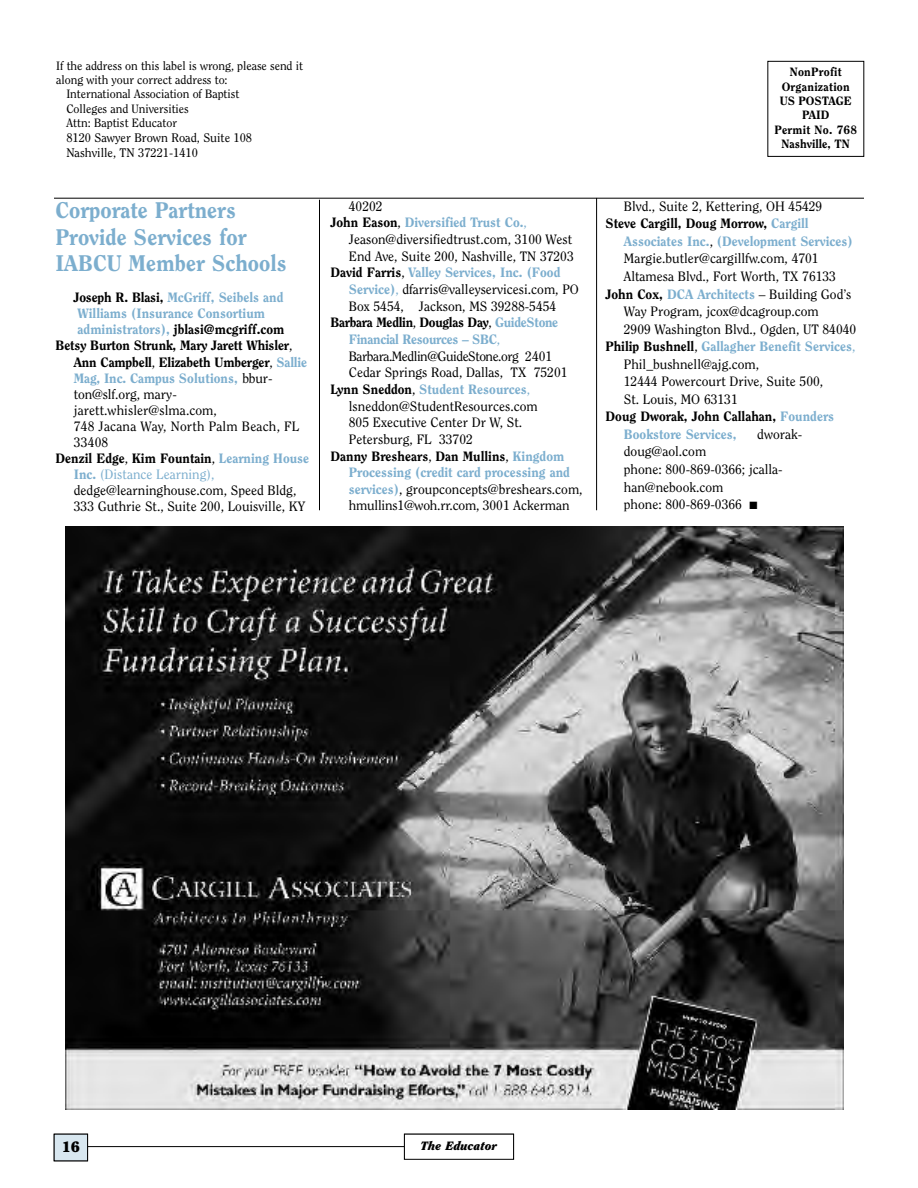
<style>
.page{position:relative;width:918px;height:1188px;background:#fff}
.page>*{position:absolute;margin:0;border:0;box-sizing:border-box;transform-origin:0 0}
.t1{font:800 22.5px/26.8px "Clearface";color:#7caece}
.t2{font:900 15px "Clearface";color:#000}
.t3{font:13.5px/17.5px "Clearface";color:#000}
.t4{font:800 13.5px "Clearface";color:#7caece}
.t5{font:800 13.5px "Clearface";color:#000}
.t6{font:800 13.5px "Clearface";letter-spacing:-.02em;color:#000}
.t7{font:13.5px "Clearface";letter-spacing:-.035em;color:#000}
.t8{font:13.5px "Clearface";color:#7caece}
.t9{font:800 13.5px "Clearface";letter-spacing:-.02em;color:#7caece}
.t10{font:12.3px/14.9px "Clearface";color:#000}
.t11{font:12px "Clearface";letter-spacing:-.005em;color:#000}
.t12{font:800 12px/14.4px "Clearface";letter-spacing:.02em;color:#000;text-align:center}
.t13{font:italic 900 12px "Clearface";color:#000}
.s1{color:#000}
.s2{color:#7caece}
.s3{font-weight:400}
.s4{font-weight:400;color:#000}
.s5{font-weight:800}
.s6{font-weight:800;color:#7caece}
</style>
<div class="page">
<hr style="left:88px;top:1146px;width:318px;height:1px;background:#000">
<div style="left:54px;top:1134px;width:34px;height:27px;background:#d8e7f0"></div>
<div style="left:404px;top:1134px;width:110px;height:26px;border:1px solid #000"></div>
<div style="left:768px;top:61px;width:96px;height:96px;border:1px solid #000"></div>
<hr style="left:54px;top:198px;width:810px;height:1px;background:#000">
<hr style="left:319px;top:200px;width:1px;height:310px;background:#000">
<hr style="left:596px;top:198px;width:1px;height:312px;background:#000">
<img style="left:66px;top:526px;width:777px;height:583px">
<p class="t11" style="left:56px;top:61px;width:248px">If the address on this label is wrong, please send it</p>
<p class="t11" style="left:56px;top:75px;width:173px">along with your correct address to:</p>
<p class="t11" style="left:66px;top:89px;width:175px">International Association of Baptist</p>
<p class="t11" style="left:66px;top:104px;width:124px">Colleges and Universities</p>
<p class="t11" style="left:66px;top:118px;width:112px">Attn: Baptist Educator</p>
<p class="t10" style="left:66px;top:131px;width:187px">8120 Sawyer Brown Road, Suite 108<br>Nashville, TN 37221-1410</p>
<h1 class="t1" style="left:56px;top:198px;width:233px">Corporate Partners<br>Provide Services for<br>IABCU Member Schools</h1>
<p class="t4" style="left:74px;top:292px;width:212px"><span class="s1">Joseph R. Blasi,</span> McGriff, Seibels and</p>
<p class="t4" style="left:78px;top:308px;width:189px">Williams (Insurance Consortium</p>
<p class="t5" style="left:78px;top:324px;width:208px"><span class="s2">administrators),</span> jblasi@mcgriff.com</p>
<p class="t5" style="left:55px;top:340px;width:238px">Betsy Burton Strunk, Mary Jarett Whisler<span class="s3">,</span></p>
<p class="t5" style="left:74px;top:356px;width:235px">Ann Campbell<span class="s3">,</span> Elizabeth Umberger<span class="s3">,</span> <span class="s2">Sallie</span></p>
<p class="t4" style="left:74px;top:372px;width:200px">Mag, Inc. Campus Solutions, <span class="s4">bbur-</span></p>
<p class="t3" style="left:74px;top:386px;width:104px">ton@slf.org, mary-</p>
<p class="t3" style="left:74px;top:402px;width:145px">jarett.whisler@slma.com,</p>
<p class="t3" style="left:74px;top:418px;width:227px">748 Jacana Way, North Palm Beach, FL</p>
<p class="t3" style="left:74px;top:434px;width:36px">33408</p>
<p class="t5" style="left:55px;top:453px;width:255px">Denzil Edge<span class="s3">,</span> Kim Fountain<span class="s3">,</span> <span class="s2">Learning House</span></p>
<p class="t8" style="left:74px;top:469px;width:142px"><span class="s5">Inc.</span> (Distance Learning),</p>
<p class="t3" style="left:74px;top:482px;width:224px">dedge@learninghouse.com, Speed Bldg,</p>
<p class="t3" style="left:74px;top:498px;width:233px">333 Guthrie St., Suite 200, Louisville, KY</p>
<p class="t3" style="left:349px;top:198px;width:35px">40202</p>
<p class="t4" style="left:330px;top:217px;width:198px"><span class="s1">John Eason</span><span class="s4">,</span> Diversified Trust Co.<span class="s3">,</span></p>
<p class="t3" style="left:349px;top:231px;width:225px">Jeason@diversifiedtrust.com, 3100 West</p>
<p class="t3" style="left:349px;top:248px;width:226px">End Ave, Suite 200, Nashville, TN 37203</p>
<p class="t4" style="left:330px;top:267px;width:231px"><span class="s1">David Farris</span><span class="s4">,</span> Valley Services, Inc. (Food</p>
<p class="t3" style="left:349px;top:281px;width:232px"><span class="s6">Service)</span><span class="s2">,</span> dfarris@valleyservicesi.com, PO</p>
<p class="t3" style="left:349px;top:298px;width:209px">Box 5454, Jackson, MS 39288-5454</p>
<p class="t6" style="left:330px;top:317px;width:229px">Barbara Medlin<span class="s3">,</span> Douglas Day<span class="s3">,</span> <span class="s2">GuideStone</span></p>
<p class="t9" style="left:349px;top:334px;width:153px">Financial Resources – SBC<span class="s3">,</span></p>
<p class="t7" style="left:349px;top:351px;width:205px">Barbara.Medlin@GuideStone.org 2401</p>
<p class="t3" style="left:349px;top:365px;width:220px">Cedar Springs Road, Dallas, TX 75201</p>
<p class="t4" style="left:330px;top:384px;width:201px"><span class="s1">Lynn Sneddon</span><span class="s4">,</span> Student Resources<span class="s3">,</span></p>
<p class="t3" style="left:349px;top:398px;width:190px">lsneddon@StudentResources.com</p>
<p class="t3" style="left:349px;top:415px;width:175px">805 Executive Center Dr W, St.</p>
<p class="t3" style="left:349px;top:431px;width:126px">Petersburg, FL 33702</p>
<p class="t5" style="left:330px;top:450px;width:235px">Danny Breshears<span class="s3">,</span> Dan Mullins<span class="s3">,</span> <span class="s2">Kingdom</span></p>
<p class="t4" style="left:349px;top:467px;width:223px">Processing (credit card processing and</p>
<p class="t3" style="left:349px;top:481px;width:235px"><span class="s6">services)</span>, groupconcepts@breshears.com,</p>
<p class="t3" style="left:349px;top:498px;width:222px">hmullins1@woh.rr.com, 3001 Ackerman</p>
<p class="t12" style="left:774px;top:65px;width:84px">NonProfit<br>Organization<br>US POSTAGE<br>PAID<br>Permit No. 768<br>Nashville, TN</p>
<p class="t3" style="left:606px;top:198px;width:218px;text-indent:18px">Blvd., Suite 2, Kettering, OH 45429<br><span class="s5">Steve Cargill, Doug Morrow,</span> <span class="s6">Cargill</span></p>
<p class="t4" style="left:624px;top:236px;width:230px">Associates Inc.<span class="s4">,</span> (Development Services)</p>
<p class="t3" style="left:624px;top:251px;width:196px">Margie.butler@cargillfw.com, 4701</p>
<p class="t3" style="left:624px;top:268px;width:214px">Altamesa Blvd., Fort Worth, TX 76133</p>
<p class="t3" style="left:606px;top:286px;width:247px"><span class="s5">John Cox,</span> <span class="s6">DCA Architects</span> – Building God’s</p>
<p class="t3" style="left:624px;top:303px;width:196px">Way Program, jcox@dcagroup.com</p>
<p class="t3" style="left:624px;top:321px;width:234px">2909 Washington Blvd., Ogden, UT 84040</p>
<p class="t4" style="left:606px;top:341px;width:252px"><span class="s1">Philip Bushnell</span><span class="s4">,</span> Gallagher Benefit Services<span class="s3">,</span></p>
<p class="t3" style="left:624px;top:356px;width:137px">Phil_bushnell@ajg.com,</p>
<p class="t3" style="left:624px;top:374px;width:201px">12444 Powercourt Drive, Suite 500,</p>
<p class="t3" style="left:624px;top:391px;width:115px">St. Louis, MO 63131</p>
<p class="t5" style="left:606px;top:411px;width:230px">Doug Dworak, John Callahan, <span class="s2">Founders</span></p>
<p class="t4" style="left:624px;top:429px;width:114px">Bookstore Services,</p>
<p class="t3" style="left:757px;top:426px;width:46px">dworak-</p>
<p class="t3" style="left:624px;top:444px;width:160px">doug@aol.com<br>phone: 800-869-0366; jcalla&shy;han@nebook.com<br>phone: 800-869-0366 ■</p>
<p class="t2" style="left:62px;top:1140px;width:20px">16</p>
<p class="t13" style="left:421px;top:1141px;width:78px">The Educator</p>
</div>
